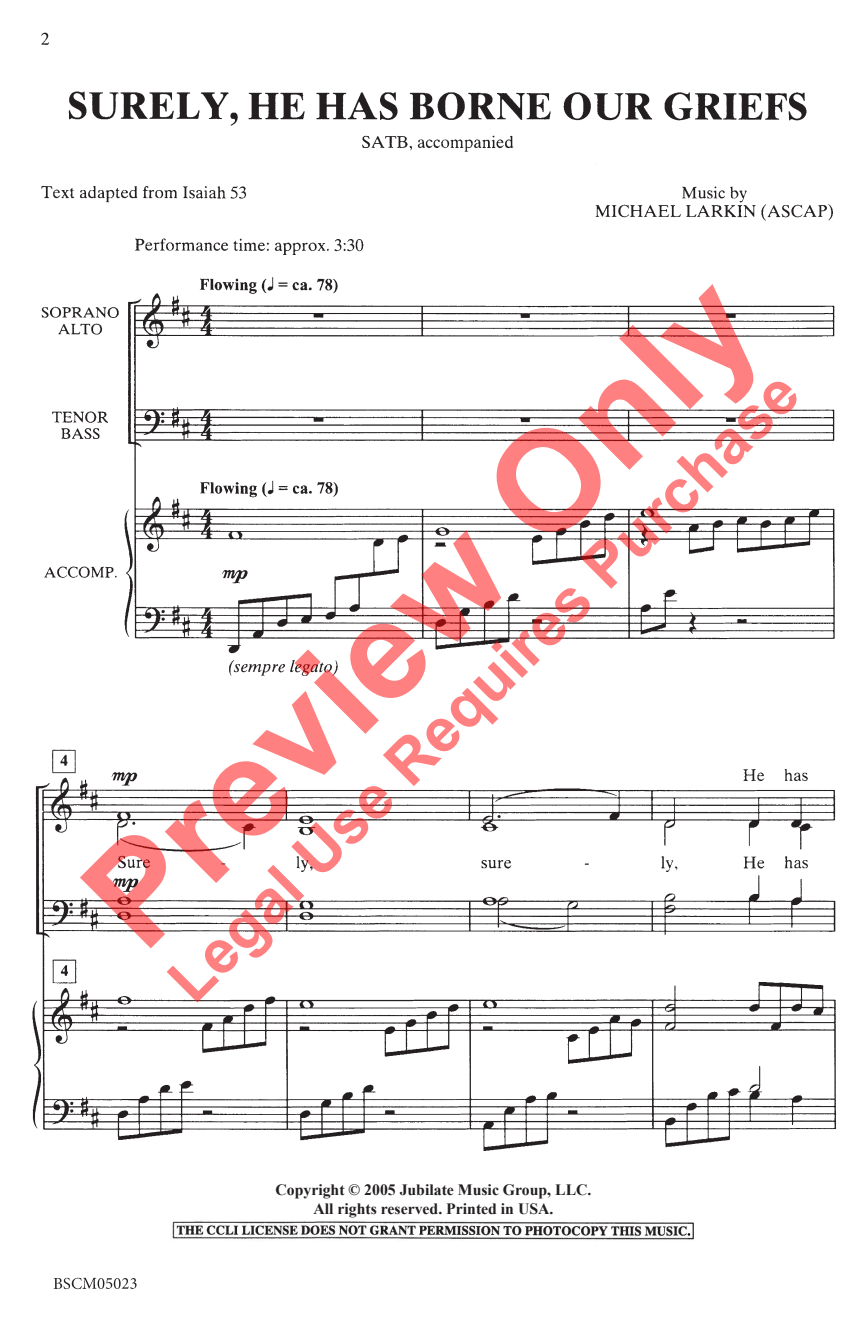
<style>
.page{position:relative;width:867px;height:1323px;background:#fff}
.page>*{position:absolute;margin:0;border:0;box-sizing:border-box;transform-origin:0 0}
.t1{font:700 140px "Arial";color:rgb(255 0 0/.5)}
.t2{font:700 61.25px "Arial";color:rgb(255 0 0/.5)}
.t3{font:700 15.75px/18.9px "Times New Roman";color:#231f20;text-align:center}
</style>
<div class="page">
<img style="left:32px;top:32px;width:805px;height:1119px">
<img style="left:53px;top:1277px;width:84px;height:13px">
<img style="left:172px;top:1221px;width:522px;height:19px">
<h1 class="t1" style="left:43px;top:855px;width:881px;rotate:-45deg">Preview Only</h1>
<h2 class="t2" style="left:150px;top:962px;width:863px;rotate:-45deg">Legal Use Requires Purchase</h2>
<p class="t3" style="left:275px;top:1180px;width:318px">Copyright © 2005 Jubilate Music Group, LLC.<br>All rights reserved. Printed in USA.</p>
</div>
